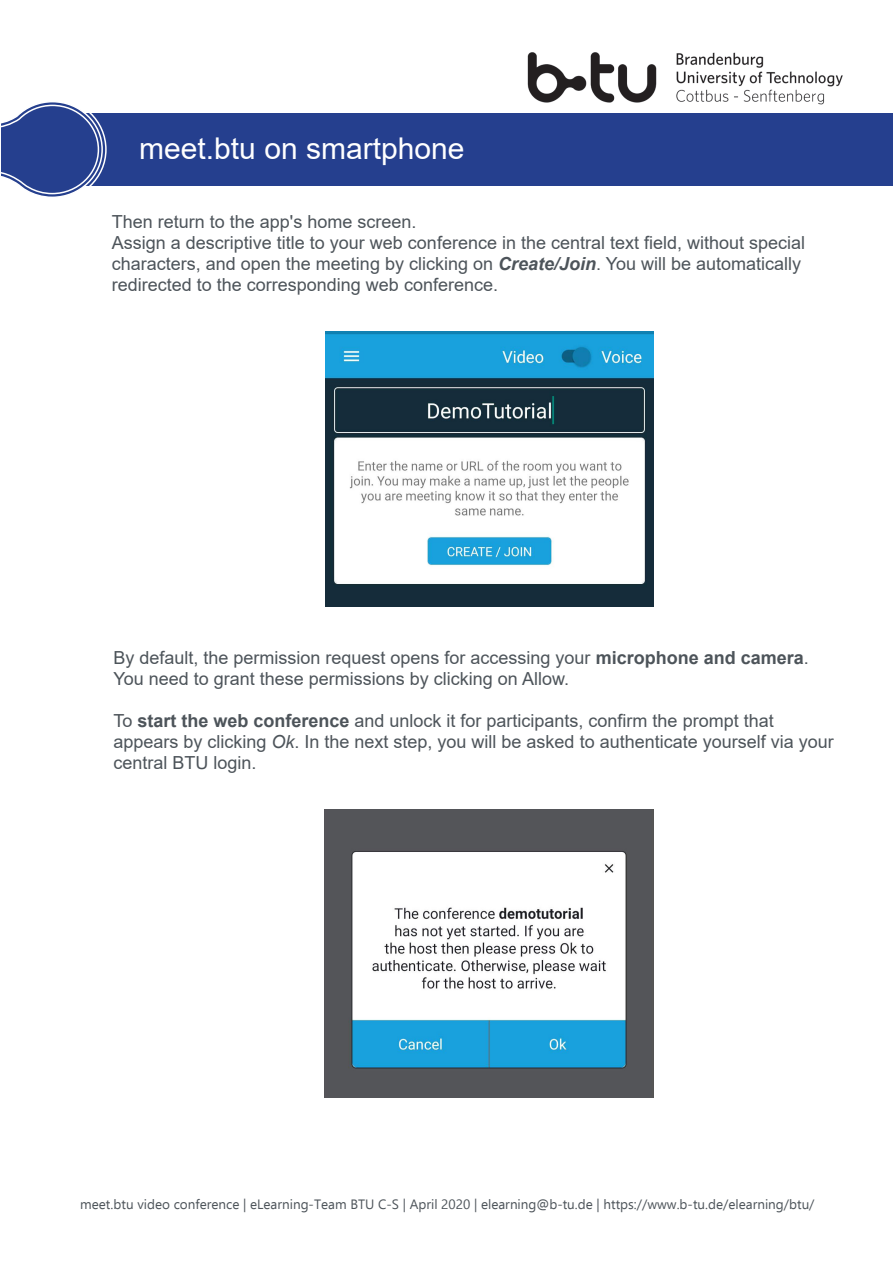
<style>
.page{position:relative;width:893px;height:1263px;background:#fff}
.page>*{position:absolute;margin:0;border:0;box-sizing:border-box;transform-origin:0 0}
.t1{font:30px "Arial";color:#fff}
._3__Strg_Alt_Num3__Ü{font:18px/21px "Arial";color:#4d545a}
.t2{font:13.5px "Ebrima";color:#4d545a}
.s1{font-weight:700;font-style:italic}
.s2{font-weight:700}
.s3{font-style:italic}
</style>
<div class="page">
<div style="left:54px;top:113px;width:839px;height:73px;background:#253f8e"></div>
<svg style="left:1px;top:102px;width:106px;height:95px"></svg>
<img style="left:527px;top:52px;width:316px;height:53px">
<img style="left:325px;top:331px;width:328px;height:276px">
<img style="left:324px;top:809px;width:329px;height:288px">
<h1 class="t1" style="left:139px;top:128px;width:327px">meet.btu on smartphone</h1>
<p class="_3__Strg_Alt_Num3__Ü" style="left:112px;top:211px;width:306px">Then return to the app's home screen.</p>
<p class="_3__Strg_Alt_Num3__Ü" style="left:112px;top:232px;width:695px">Assign a descriptive title to your web conference in the central text field, without special characters, and open the meeting by clicking on <span class="s1">Create/Join</span>. You will be automatically redirected to the corresponding web conference.</p>
<p class="_3__Strg_Alt_Num3__Ü" style="left:113px;top:646px;width:697px">By default, the permission request opens for accessing your <span class="s2">microphone and camera</span>.<br>You need to grant these permissions by clicking on Allow.</p>
<p class="_3__Strg_Alt_Num3__Ü" style="left:113px;top:709px;width:722px">To <span class="s2">start the web conference</span> and unlock it for participants, confirm the prompt that appears by clicking <span class="s3">Ok</span>. In the next step, you will be asked to authenticate yourself via your central BTU login.</p>
<p class="t2" style="left:80px;top:1194px;width:736px">meet.btu video conference | eLearning-Team BTU C-S | April 2020 | elearning@b-tu.de | https://www.b-tu.de/elearning/btu/</p>
</div>
